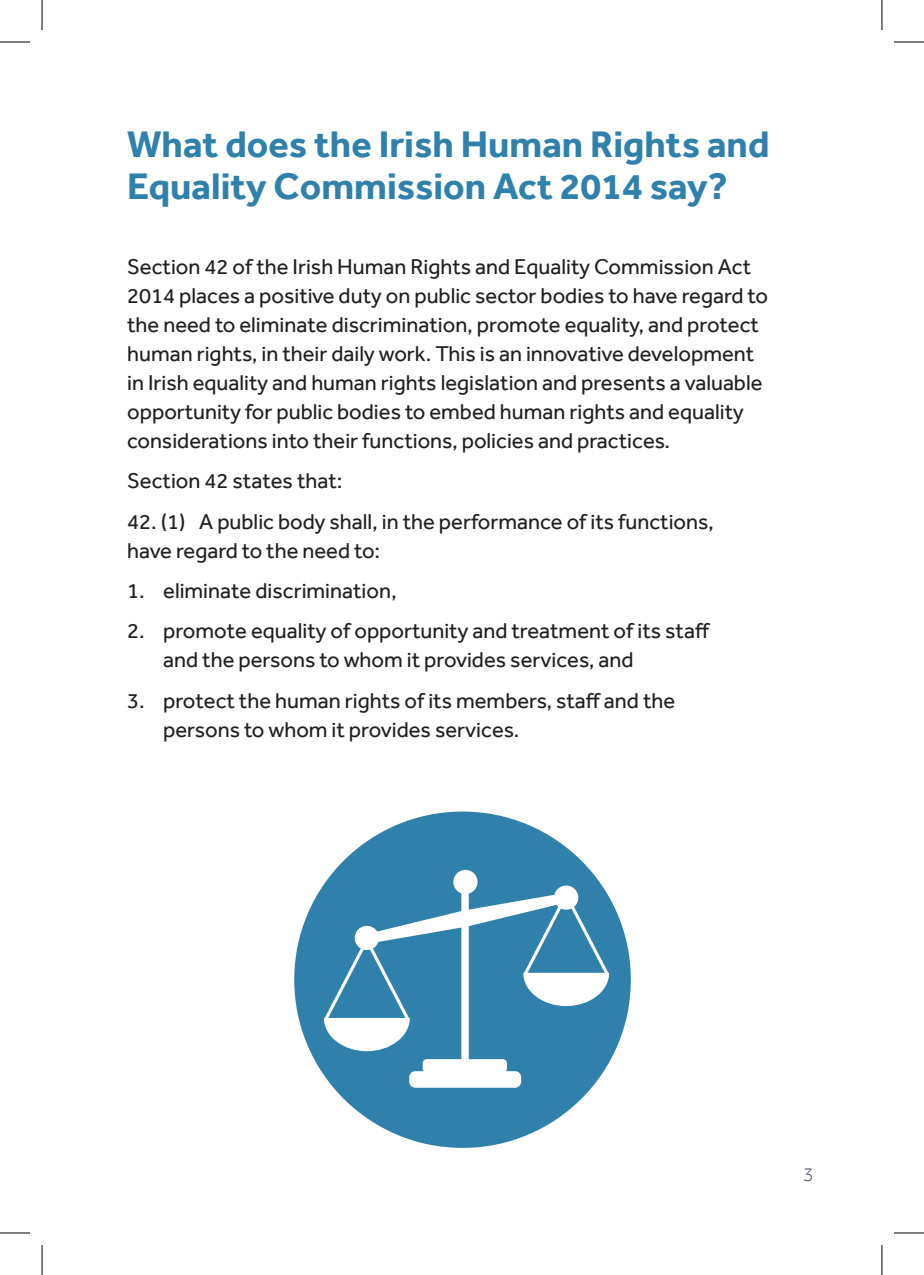
<style>
.page{position:relative;width:924px;height:1275px;background:#fff}
.page>*{position:absolute;margin:0;border:0;box-sizing:border-box;transform-origin:0 0}
.t1{font:700 38px/42px "Effra";color:#2f81ab}
.t2{font:22px/29px "Effra";color:#231f20}
.t3{font:300 20px "Effra";color:#454b5f}
</style>
<div class="page">
<div style="left:294px;top:811px;width:336px;height:337px;background:#2f81ab;border-radius:50%"></div>
<div style="left:461px;top:884px;width:7px;height:184px;background:#fff;border-radius:3px"></div>
<svg style="left:324px;top:892px;width:285px;height:159px"></svg>
<div style="left:422px;top:1059px;width:84px;height:13px;background:#fff;border-radius:4px"></div>
<div style="left:409px;top:1071px;width:112px;height:16px;background:#fff;border-radius:6px"></div>
<div style="left:354px;top:926px;width:25px;height:24px;background:#fff;border-radius:50%"></div>
<div style="left:554px;top:885px;width:24px;height:24px;background:#fff;border-radius:50%"></div>
<div style="left:453px;top:870px;width:24px;height:24px;background:#fff;border-radius:50%"></div>
<hr style="left:0;top:42px;width:30px;height:1px;background:#000">
<hr style="left:893px;top:42px;width:30px;height:1px;background:#000">
<hr style="left:0;top:1232px;width:30px;height:1px;background:#000">
<hr style="left:893px;top:1232px;width:30px;height:1px;background:#000">
<hr style="left:42px;top:0;width:1px;height:30px;background:#000">
<hr style="left:42px;top:1245px;width:1px;height:30px;background:#000">
<hr style="left:881px;top:0;width:1px;height:30px;background:#000">
<hr style="left:881px;top:1245px;width:1px;height:30px;background:#000">
<h1 class="t1" style="left:127px;top:123px;width:643px">What does the Irish Human Rights and<br>Equality Commission Act 2014 say?</h1>
<p class="t2" style="left:127px;top:252px;width:642px">Section 42 of the Irish Human Rights and Equality Commission Act 2014 places a positive duty on public sector bodies to have regard to the need to eliminate discrimination, promote equality, and protect human rights, in their daily work. This is an innovative development in Irish equality and human rights legislation and presents a valuable opportunity for public bodies to embed human rights and equality considerations into their functions, policies and practices.</p>
<p class="t2" style="left:127px;top:466px;width:217px">Section 42 states that:</p>
<p class="t2" style="left:127px;top:506px;width:587px">42. (1) A public body shall, in the performance of its functions, have regard to the need to:</p>
<p class="t2" style="left:127px;top:576px;width:271px">1. eliminate discrimination,</p>
<p class="t2" style="left:163px;top:616px;width:548px;text-indent:-36px">2. promote equality of opportunity and treatment of its staff and the persons to whom it provides services, and</p>
<p class="t2" style="left:163px;top:685px;width:513px;text-indent:-36px">3. protect the human rights of its members, staff and the persons to whom it provides services.</p>
<p class="t3" style="left:802px;top:1163px;width:12px">3</p>
</div>
